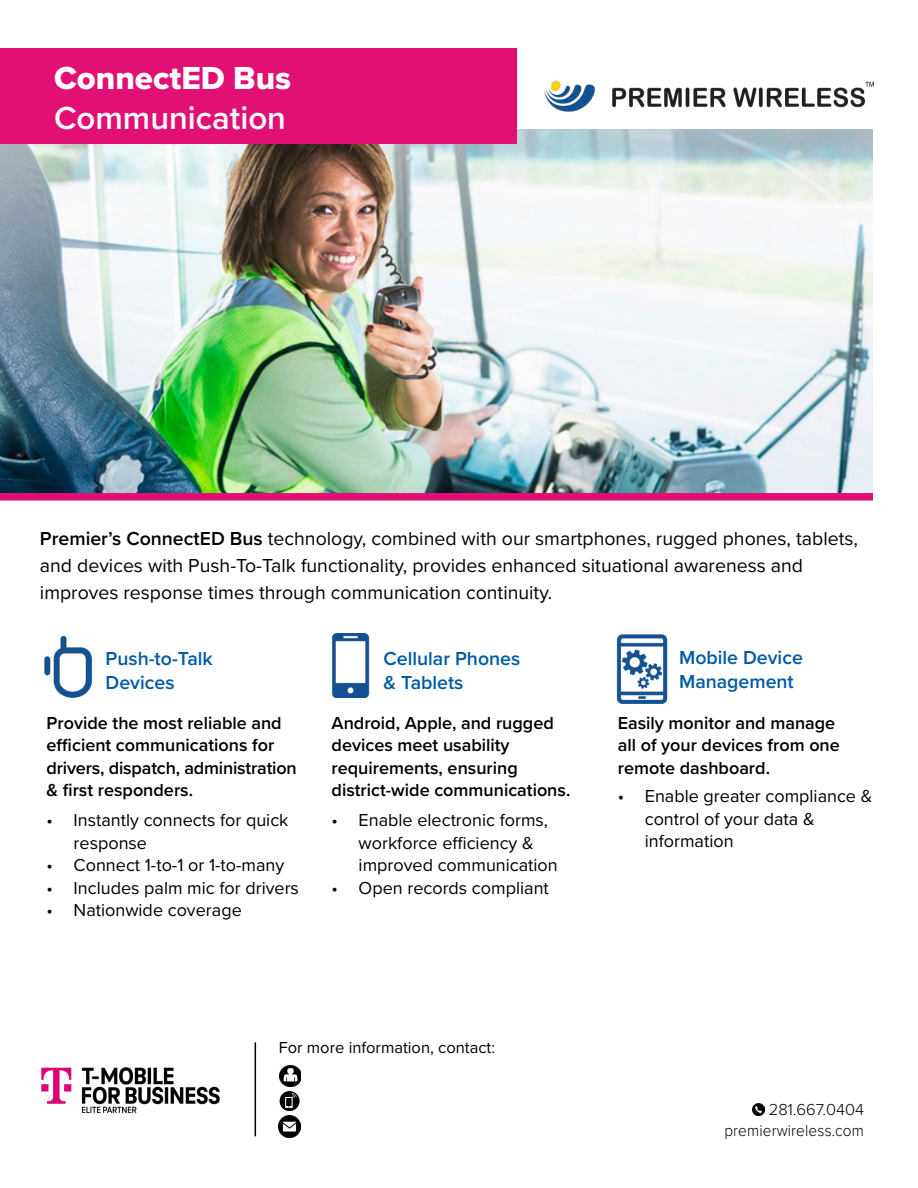
<style>
.page{position:relative;width:918px;height:1188px;background:#fff}
.page>*{position:absolute;margin:0;border:0;box-sizing:border-box;transform-origin:0 0}
.t1{font:600 33px "Proxima Nova";color:#fff}
.t2{font:33px "Proxima Nova Extrabld";color:#fff}
.t3{font:19.5px/27px "Proxima Nova";color:#000}
.t4{font:600 19.5px/24px "Proxima Nova";color:#005aa6}
.t5{font:600 18px/22.5px "Proxima Nova";color:#000}
.t6{font:18px/22.5px "Proxima Nova";color:#000}
.t7{font:300 16.5px/21px "Proxima Nova";letter-spacing:.01em;color:#000;text-align:right}
.t8{font:16.5px "Proxima Nova";color:#000}
.s1{font-weight:600}
</style>
<div class="page">
<img style="left:41px;top:1067px;width:179px;height:47px">
<img style="left:280px;top:1065px;width:20px;height:22px">
<svg style="left:279px;top:1091px;width:21px;height:21px"></svg>
<div style="left:279px;top:1090px;width:21px;height:22px;border:1px solid #fff;border-radius:50%"></div>
<svg style="left:285px;top:1093px;width:12px;height:15px"></svg>
<img style="left:279px;top:1115px;width:21px;height:22px">
<hr style="left:255px;top:1042px;width:1px;height:94px;background:#000">
<svg style="left:753px;top:1103px;width:12px;height:12px"></svg>
<img style="left:545px;top:81px;width:328px;height:31px">
<img style="left:0;top:130px;width:873px;height:363px">
<div style="left:0;top:493px;width:873px;height:8px;background:#e21075"></div>
<div style="left:0;top:49px;width:516px;height:95px;background:#e21075"></div>
<img style="left:44px;top:635px;width:49px;height:63px">
<img style="left:616px;top:634px;width:52px;height:69px">
<img style="left:332px;top:633px;width:38px;height:65px">
<h1 class="t2" style="left:54px;top:54px;width:239px">ConnectED Bus</h1>
<h1 class="t1" style="left:54px;top:93px;width:233px">Communication</h1>
<p class="t3" style="left:40px;top:524px;width:820px"><span class="s1">Premier’s ConnectED Bus</span> technology, combined with our smartphones, rugged phones, tablets, and devices with Push-To-Talk functionality, provides enhanced situational awareness and improves response times through communication continuity.</p>
<p class="t4" style="left:106px;top:646px;width:109px">Push-to-Talk<br>Devices</p>
<p class="t5" style="left:47px;top:711px;width:252px">Provide the most reliable and efficient communications for drivers, dispatch, administration &amp; first responders.</p>
<p class="t6" style="left:74px;top:808px;width:216px;text-indent:-27px">• Instantly connects for quick response</p>
<p class="t6" style="left:47px;top:853px;width:239px">• Connect 1-to-1 or 1-to-many</p>
<p class="t6" style="left:47px;top:876px;width:254px">• Includes palm mic for drivers</p>
<p class="t6" style="left:47px;top:898px;width:197px">• Nationwide coverage</p>
<p class="t4" style="left:384px;top:646px;width:138px">Cellular Phones &amp; Tablets</p>
<p class="t5" style="left:332px;top:711px;width:240px">Android, Apple, and rugged devices meet usability requirements, ensuring district-wide communications.</p>
<p class="t6" style="left:359px;top:808px;width:201px;text-indent:-27px">• Enable electronic forms, workforce efficiency &amp; improved communication</p>
<p class="t6" style="left:332px;top:876px;width:219px">• Open records compliant</p>
<p class="t8" style="left:279px;top:1035px;width:218px">For more information, contact:</p>
<p class="t4" style="left:679px;top:645px;width:125px">Mobile Device<br>Management</p>
<p class="t5" style="left:618px;top:711px;width:224px">Easily monitor and manage all of your devices from one remote dashboard.</p>
<p class="t6" style="left:645px;top:784px;width:229px;text-indent:-27px">• Enable greater compliance &amp; control of your data &amp; information</p>
<p class="t7" style="left:724px;top:1099px;width:141px">281.667.0404 premierwireless.com</p>
</div>
